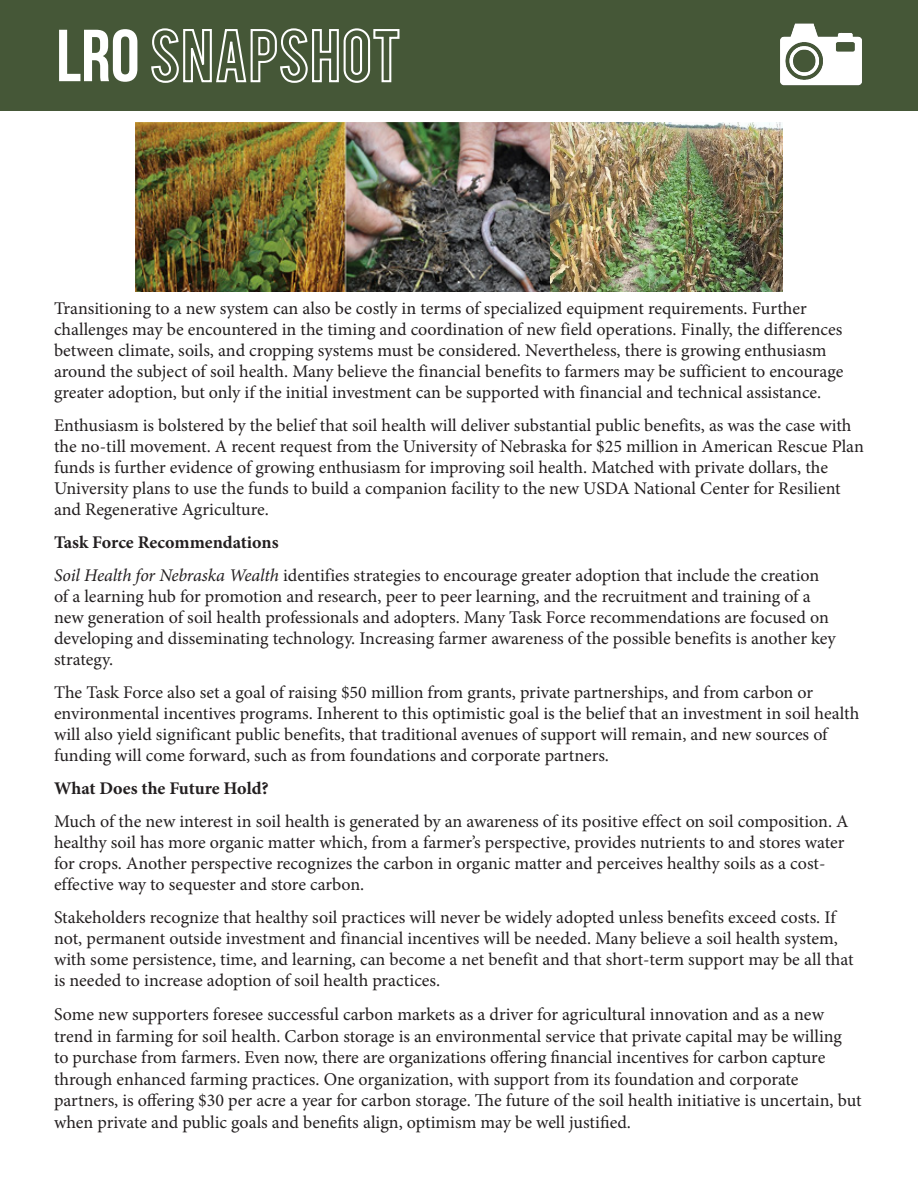
<style>
.page{position:relative;width:918px;height:1188px;background:#fff}
.page>*{position:absolute;margin:0;border:0;box-sizing:border-box;transform-origin:0 0}
.t1{font:73.5px "Bebas Neue";color:#fff}
.t2{font:18px/21.6px "Minion Pro";color:#231f20}
.t3{font:17.85px/21px "Minion Pro";color:#231f20}
.t4{font:700 17.85px "Minion Pro";letter-spacing:-.005em;color:#231f20}
.s1{font-style:italic}
</style>
<div class="page">
<div style="left:0;top:0;width:918px;height:110px;background:#455737"></div>
<img style="left:780px;top:23px;width:82px;height:63px">
<svg style="left:151px;top:28px;width:249px;height:55px"></svg>
<img style="left:135px;top:123px;width:648px;height:169px">
<p class="t1" style="left:56px;top:15px;width:85px">LRO</p>
<p class="t3" style="left:54px;top:298px;width:791px">Transitioning to a new system can also be costly in terms of specialized equipment requirements. Further challenges may be encountered in the timing and coordination of new field operations. Finally, the differences between climate, soils, and cropping systems must be considered. Nevertheless, there is growing enthusiasm around the subject of soil health. Many believe the financial benefits to farmers may be sufficient to encourage greater adoption, but only if the initial investment can be supported with financial and technical assistance.</p>
<p class="t3" style="left:54px;top:415px;width:811px">Enthusiasm is bolstered by the belief that soil health will deliver substantial public benefits, as was the case with the no-till movement. A recent request from the University of Nebraska for $25 million in American Rescue Plan funds is further evidence of growing enthusiasm for improving soil health. Matched with private dollars, the University plans to use the funds to build a companion facility to the new USDA National Center for Resilient and Regenerative Agriculture.</p>
<p class="t4" style="left:54px;top:530px;width:226px">Task Force Recommendations</p>
<p class="t3" style="left:54px;top:565px;width:783px"><span class="s1">Soil Health for Nebraska Wealth</span> identifies strategies to encourage greater adoption that include the creation of a learning hub for promotion and research, peer to peer learning, and the recruitment and training of a new generation of soil health professionals and adopters. Many Task Force recommendations are focused on developing and disseminating technology. Increasing farmer awareness of the possible benefits is another key strategy.</p>
<p class="t3" style="left:54px;top:682px;width:807px">The Task Force also set a goal of raising $50 million from grants, private partnerships, and from carbon or environmental incentives programs. Inherent to this optimistic goal is the belief that an investment in soil health will also yield significant public benefits, that traditional avenues of support will remain, and new sources of funding will come forward, such as from foundations and corporate partners.</p>
<p class="t4" style="left:54px;top:776px;width:216px">What Does the Future Hold?</p>
<p class="t3" style="left:54px;top:811px;width:796px">Much of the new interest in soil health is generated by an awareness of its positive effect on soil composition. A healthy soil has more organic matter which, from a farmer’s perspective, provides nutrients to and stores water for crops. Another perspective recognizes the carbon in organic matter and perceives healthy soils as a cost&shy;effective way to sequester and store carbon.</p>
<p class="t3" style="left:54px;top:907px;width:801px">Stakeholders recognize that healthy soil practices will never be widely adopted unless benefits exceed costs. If not, permanent outside investment and financial incentives will be needed. Many believe a soil health system, with some persistence, time, and learning, can become a net benefit and that short-term support may be all that is needed to increase adoption of soil health practices.</p>
<p class="t2" style="left:54px;top:1004px;width:809px">Some new supporters foresee successful carbon markets as a driver for agricultural innovation and as a new trend in farming for soil health. Carbon storage is an environmental service that private capital may be willing<br>to purchase from farmers. Even now, there are organizations offering financial incentives for carbon capture through enhanced farming practices. One organization, with support from its foundation and corporate partners, is offering $30 per acre a year for carbon storage. The future of the soil health initiative is uncertain, but when private and public goals and benefits align, optimism may be well justified.</p>
</div>
